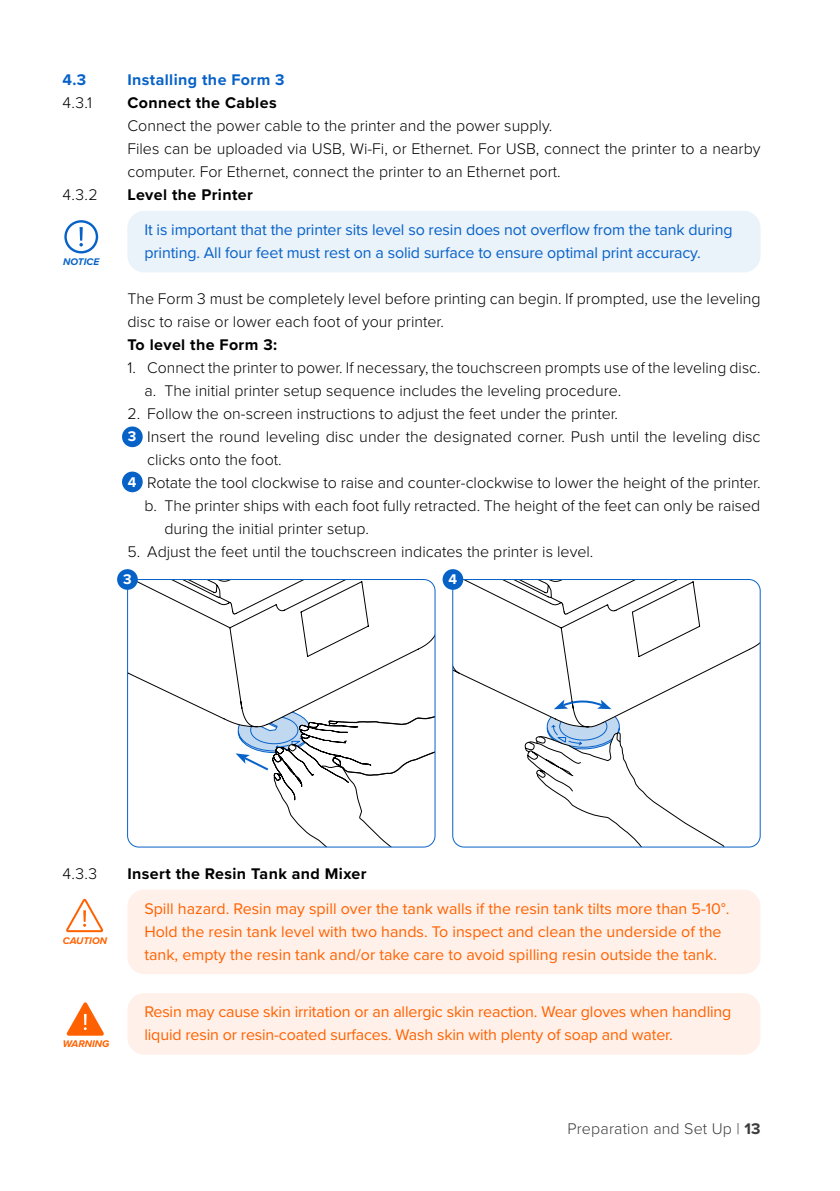
<style>
.page{position:relative;width:840px;height:1191px;background:#fff}
.page>*{position:absolute;margin:0;border:0;box-sizing:border-box;transform-origin:0 0}
.t1{font:300 16px/23px "Proxima Nova";color:#000}
.t2{font:16px/23px "Proxima Nova";color:#ff6101}
.t3{font:16px/23px "Proxima Nova";letter-spacing:-.01em;color:#0762c8}
.t4{font:700 16px "Proxima Nova";letter-spacing:.025em;color:#000}
.t5{font:300 16px "Proxima Nova";letter-spacing:.01em;color:#3c3c3b}
.t6{font:700 16px "Proxima Nova";letter-spacing:.025em;color:#0762c8}
.t7{font:700 14.6px "Proxima Nova";color:#fff}
.t8{font:italic 700 10px "Proxima Nova";color:#ff6101}
.t9{font:italic 700 10px "Proxima Nova";color:#0762c8}
.s1{font-weight:700}
</style>
<div class="page">
<div style="left:127px;top:211px;width:633px;height:61px;background:#eaf2fa;border-radius:17px"></div>
<div style="left:127px;top:889px;width:633px;height:85px;background:#fff1e9;border-radius:17px"></div>
<div style="left:127px;top:993px;width:633px;height:61px;background:#fff1e9;border-radius:17px"></div>
<svg style="left:79px;top:227px;width:4px;height:14px"></svg>
<svg style="left:79px;top:243px;width:4px;height:3px"></svg>
<div style="left:64px;top:220px;width:34px;height:33px;border:2px solid #0762c8;border-radius:50%"></div>
<svg style="left:66px;top:898px;width:38px;height:138px"></svg>
<svg style="left:129px;top:579px;width:306px;height:145px"></svg>
<svg style="left:454px;top:579px;width:305px;height:137px"></svg>
<svg style="left:524px;top:716px;width:199px;height:129px"></svg>
<div style="left:452px;top:579px;width:308px;height:268px;border:1px solid #0762c8;border-radius:11px"></div>
<svg style="left:235px;top:690px;width:200px;height:157px"></svg>
<svg style="left:553px;top:698px;width:58px;height:11px"></svg>
<div style="left:117px;top:569px;width:21px;height:21px;background:#0762c8;border-radius:50%"></div>
<div style="left:442px;top:569px;width:21px;height:21px;background:#0762c8;border-radius:50%"></div>
<div style="left:122px;top:426px;width:21px;height:21px;background:#0762c8;border-radius:50%"></div>
<div style="left:122px;top:471px;width:21px;height:21px;background:#0762c8;border-radius:50%"></div>
<p class="t6" style="left:62px;top:68px;width:25px">4.3</p>
<p class="t6" style="left:127px;top:68px;width:159px">Installing the Form 3</p>
<p class="t1" style="left:62px;top:90px;width:31px">4.3.1</p>
<p class="t4" style="left:127px;top:91px;width:151px">Connect the Cables</p>
<p class="t1" style="left:127px;top:113px;width:634px">Connect the power cable to the printer and the power supply.<br>Files can be uploaded via USB, Wi-Fi, or Ethernet. For USB, connect the printer to a nearby computer. For Ethernet, connect the printer to an Ethernet port.</p>
<p class="t1" style="left:62px;top:182px;width:37px">4.3.2</p>
<p class="t4" style="left:127px;top:183px;width:127px">Level the Printer</p>
<p class="t3" style="left:144px;top:217px;width:589px">It is important that the printer sits level so resin does not overflow from the tank during printing. All four feet must rest on a solid surface to ensure optimal print accuracy.</p>
<p class="t1" style="left:127px;top:286px;width:634px">The Form 3 must be completely level before printing can begin. If prompted, use the leveling disc to raise or lower each foot of your printer.</p>
<p class="t4" style="left:127px;top:332px;width:151px">To level the Form 3:</p>
<p class="t1" style="left:144px;top:355px;width:617px;text-indent:-17px">1. Connect the printer to power. If necessary, the touchscreen prompts use of the leveling disc. a. The initial printer setup sequence includes the leveling procedure.</p>
<p class="t1" style="left:127px;top:401px;width:492px">2. Follow the on-screen instructions to adjust the feet under the printer.</p>
<p class="t1" style="left:147px;top:424px;width:614px;text-indent:-20px">3. Insert the round leveling disc under the designated corner. Push until the leveling disc clicks onto the foot.</p>
<p class="t1" style="left:127px;top:470px;width:634px">4. Rotate the tool clockwise to raise and counter-clockwise to lower the height of the printer.</p>
<p class="t1" style="left:144px;top:493px;width:617px">b. The printer ships with each foot fully retracted. The height of the feet can only be raised</p>
<p class="t1" style="left:164px;top:516px;width:206px">during the initial printer setup.</p>
<p class="t1" style="left:127px;top:539px;width:467px">5. Adjust the feet until the touchscreen indicates the printer is level.</p>
<p class="t9" style="left:63px;top:255px;width:37px">NOTICE</p>
<p class="t7" style="left:128px;top:426px;width:10px">3</p>
<p class="t7" style="left:128px;top:471px;width:10px">4</p>
<p class="t7" style="left:123px;top:568px;width:10px">3</p>
<p class="t7" style="left:448px;top:568px;width:10px">4</p>
<p class="t1" style="left:62px;top:861px;width:36px">4.3.3</p>
<p class="t4" style="left:127px;top:861px;width:240px">Insert the Resin Tank and Mixer</p>
<p class="t2" style="left:144px;top:896px;width:586px">Spill hazard. Resin may spill over the tank walls if the resin tank tilts more than 5-10°.<br>Hold the resin tank level with two hands. To inspect and clean the underside of the tank, empty the resin tank and/or take care to avoid spilling resin outside the tank.</p>
<p class="t8" style="left:63px;top:933px;width:46px">CAUTION</p>
<p class="t8" style="left:63px;top:1036px;width:48px">WARNING</p>
<p class="t2" style="left:144px;top:999px;width:588px">Resin may cause skin irritation or an allergic skin reaction. Wear gloves when handling liquid resin or resin-coated surfaces. Wash skin with plenty of soap and water.</p>
<p class="t5" style="left:567px;top:1116px;width:194px">Preparation and Set Up | <span class="s1">13</span></p>
</div>
